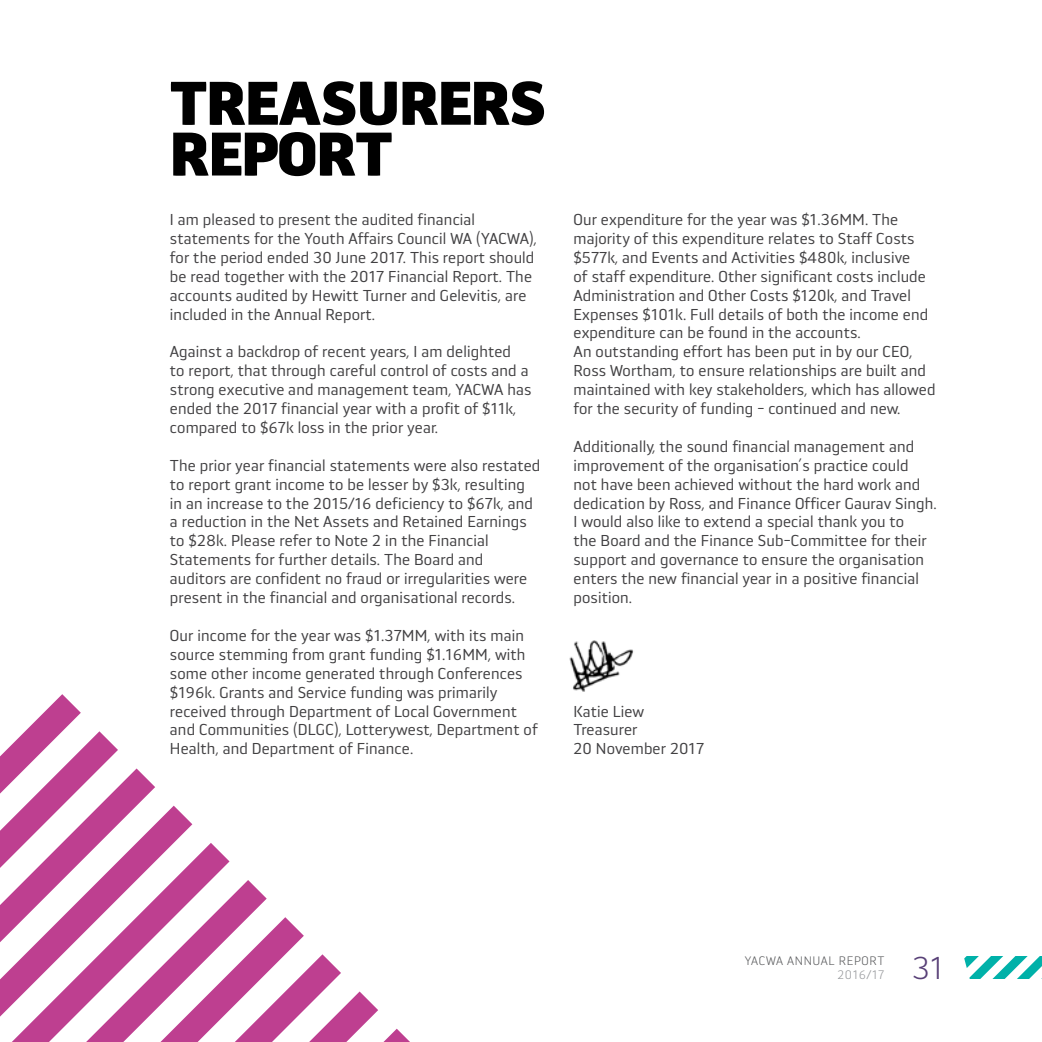
<style>
.page{position:relative;width:1042px;height:1042px;background:#fff}
.page>*{position:absolute;margin:0;border:0;box-sizing:border-box;transform-origin:0 0}
.t1{font:700 61.25px/50.8px "Aneba Neue";color:#000}
.t2{font:200 31.5px "Aneba Neue";color:#584077}
.t3{font:15.75px/18.9px "Aneba Neue";letter-spacing:.01em;color:#414042}
.t4{font:200 12.25px "Aneba Neue";letter-spacing:.05em;color:#58595b}
.t5{font:200 12.25px "Aneba Neue";letter-spacing:.05em;color:#939598}
</style>
<div class="page">
<svg style="left:964px;top:956px;width:78px;height:23px"></svg>
<svg style="left:0;top:694px;width:410px;height:348px"></svg>
<img style="left:569px;top:640px;width:65px;height:52px">
<h1 class="t1" style="left:170px;top:78px;width:377px">TREASURERS<br>REPORT</h1>
<p class="t3" style="left:170px;top:210px;width:368px">I am pleased to present the audited financial statements for the Youth Affairs Council WA (YACWA), for the period ended 30 June 2017. This report should be read together with the 2017 Financial Report. The accounts audited by Hewitt Turner and Gelevitis, are included in the Annual Report.</p>
<p class="t3" style="left:170px;top:342px;width:363px">Against a backdrop of recent years, I am delighted<br>to report, that through careful control of costs and a strong executive and management team, YACWA has ended the 2017 financial year with a profit of $11k, compared to $67k loss in the prior year.</p>
<p class="t3" style="left:170px;top:456px;width:372px">The prior year financial statements were also restated to report grant income to be lesser by $3k, resulting in an increase to the 2015/16 deficiency to $67k, and a reduction in the Net Assets and Retained Earnings to $28k. Please refer to Note 2 in the Financial Statements for further details. The Board and auditors are confident no fraud or irregularities were present in the financial and organisational records.</p>
<p class="t3" style="left:170px;top:626px;width:369px">Our income for the year was $1.37MM, with its main source stemming from grant funding $1.16MM, with some other income generated through Conferences $196k. Grants and Service funding was primarily received through Department of Local Government and Communities (DLGC), Lotterywest, Department of Health, and Department of Finance.</p>
<p class="t3" style="left:573px;top:210px;width:363px">Our expenditure for the year was $1.36MM. The majority of this expenditure relates to Staff Costs $577k, and Events and Activities $480k, inclusive<br>of staff expenditure. Other significant costs include Administration and Other Costs $120k, and Travel Expenses $101k. Full details of both the income end expenditure can be found in the accounts.<br>An outstanding effort has been put in by our CEO, Ross Wortham, to ensure relationships are built and maintained with key stakeholders, which has allowed for the security of funding - continued and new.</p>
<p class="t3" style="left:573px;top:437px;width:365px">Additionally, the sound financial management and improvement of the organisation’s practice could<br>not have been achieved without the hard work and dedication by Ross, and Finance Officer Gaurav Singh.<br>I would also like to extend a special thank you to<br>the Board and the Finance Sub-Committee for their support and governance to ensure the organisation enters the new financial year in a positive financial position.</p>
<p class="t3" style="left:573px;top:701px;width:132px">Katie Liew<br>Treasurer<br>20 November 2017</p>
<p class="t4" style="left:745px;top:953px;width:141px">YACWA ANNUAL REPORT</p>
<p class="t5" style="left:837px;top:967px;width:48px">2016/17</p>
<h2 class="t2" style="left:912px;top:948px;width:33px">31</h2>
</div>
